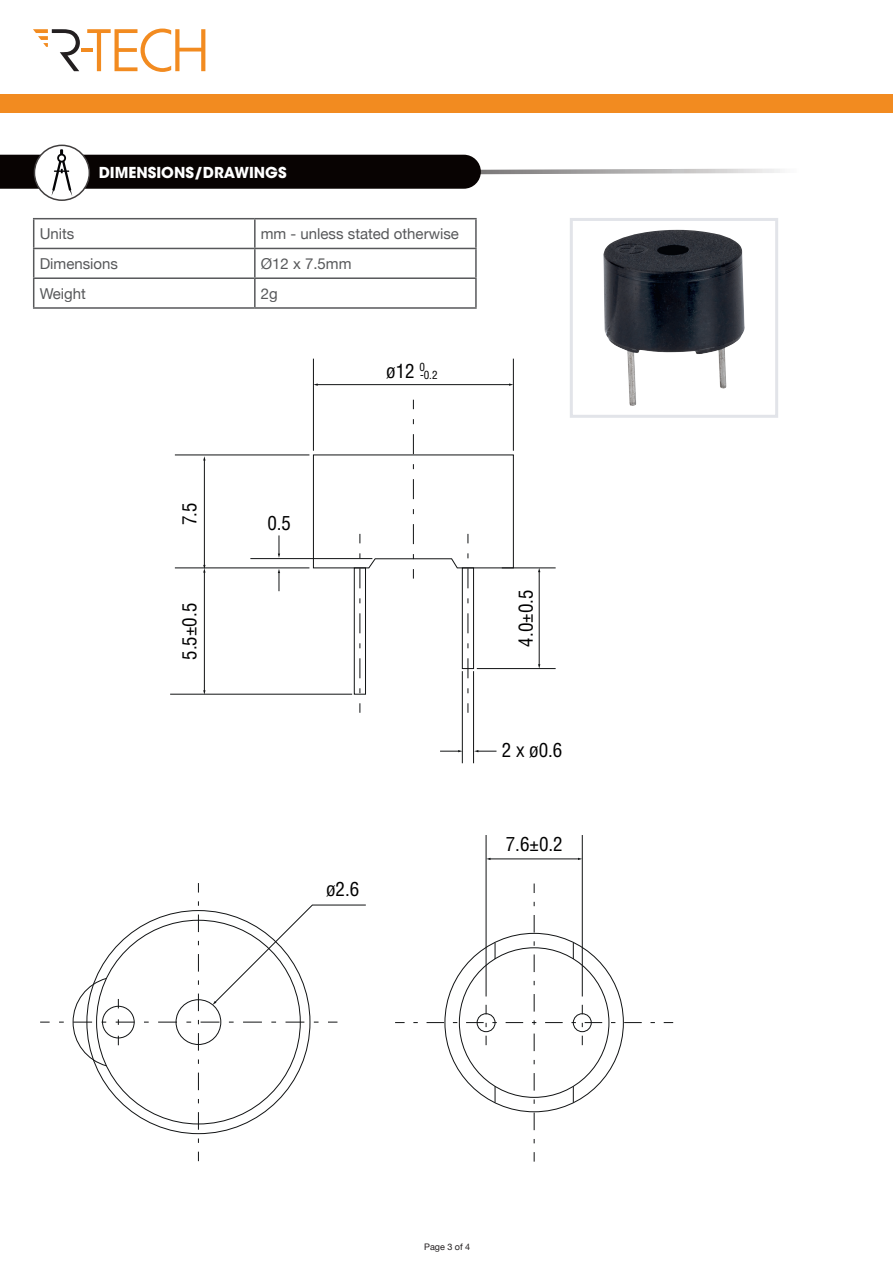
<style>
.page{position:relative;width:893px;height:1263px;background:#fff}
.page>*{position:absolute;margin:0;border:0;box-sizing:border-box;transform-origin:0 0}
.t1{font:condensed 19.05px "Helvetica LT Std";color:#000001}
.t2{font:15px "Helvetica Neue";color:#57585a}
.t3{font:700 15px "ITC Avant Garde Std";color:#fff}
.t4{font:condensed 11.1px "Helvetica LT Std";color:#000001}
.t5{font:9px "Helvetica Neue";color:#231f20}
</style>
<div class="page">
<div style="left:0;top:94px;width:893px;height:18px;background:#f28b20"></div>
<svg style="left:33px;top:29px;width:47px;height:42px"></svg>
<svg style="left:87px;top:29px;width:118px;height:43px"></svg>
<hr style="left:82px;top:48px;width:11px;height:4px;background:#f28b20">
<svg style="left:313px;top:419px;width:201px;height:294px"></svg>
<hr style="left:313px;top:359px;width:1px;height:92px;background:#111314">
<hr style="left:513px;top:359px;width:1px;height:92px;background:#111314">
<hr style="left:462px;top:671px;width:1px;height:92px;background:#111314">
<hr style="left:473px;top:671px;width:1px;height:92px;background:#111314">
<hr style="left:175px;top:455px;width:134px;height:1px;background:#111314">
<hr style="left:175px;top:568px;width:134px;height:1px;background:#111314">
<hr style="left:250px;top:558px;width:122px;height:1px;background:#111314">
<hr style="left:502px;top:568px;width:54px;height:1px;background:#111314">
<hr style="left:477px;top:668px;width:79px;height:1px;background:#111314">
<hr style="left:170px;top:694px;width:182px;height:1px;background:#111314">
<hr style="left:317px;top:384px;width:193px;height:1px;background:#111314">
<svg style="left:474px;top:750px;width:22px;height:2px"></svg>
<svg style="left:440px;top:750px;width:22px;height:2px"></svg>
<hr style="left:490px;top:859px;width:89px;height:1px;background:#111314">
<hr style="left:204px;top:460px;width:1px;height:106px;background:#111314">
<svg style="left:278px;top:535px;width:2px;height:23px"></svg>
<svg style="left:278px;top:569px;width:2px;height:22px"></svg>
<hr style="left:204px;top:572px;width:1px;height:119px;background:#111314">
<svg style="left:203px;top:565px;width:3px;height:8px"></svg>
<svg style="left:203px;top:690px;width:3px;height:5px"></svg>
<hr style="left:539px;top:571px;width:1px;height:94px;background:#111314">
<hr style="left:486px;top:835px;width:1px;height:161px;background:#111314">
<hr style="left:582px;top:835px;width:1px;height:161px;background:#111314">
<svg style="left:40px;top:901px;width:326px;height:260px"></svg>
<svg style="left:395px;top:902px;width:260px;height:259px"></svg>
<svg style="left:34px;top:145px;width:55px;height:55px"></svg>
<svg style="left:0;top:149px;width:780px;height:47px"></svg>
<div style="left:34px;top:145px;width:56px;height:56px;border:2px solid #403d3d;border-radius:50%"></div>
<img style="left:603px;top:230px;width:142px;height:176px">
<div style="left:570px;top:218px;width:208px;height:200px;border:3px solid #e2e4e9"></div>
<hr style="left:33px;top:218px;width:222px;height:1px;background:#57585a">
<hr style="left:255px;top:218px;width:222px;height:1px;background:#57585a">
<hr style="left:254px;top:219px;width:2px;height:29px;background:#57585a">
<hr style="left:475px;top:219px;width:2px;height:29px;background:#57585a">
<hr style="left:254px;top:249px;width:2px;height:28px;background:#57585a">
<hr style="left:475px;top:249px;width:2px;height:28px;background:#57585a">
<svg style="left:33px;top:219px;width:1px;height:88px"></svg>
<hr style="left:254px;top:279px;width:2px;height:28px;background:#57585a">
<hr style="left:475px;top:279px;width:2px;height:28px;background:#57585a">
<hr style="left:33px;top:248px;width:222px;height:1px;background:#57585a">
<hr style="left:255px;top:248px;width:222px;height:1px;background:#57585a">
<hr style="left:33px;top:277px;width:222px;height:2px;background:#57585a">
<hr style="left:255px;top:277px;width:222px;height:2px;background:#57585a">
<hr style="left:33px;top:307px;width:222px;height:2px;background:#57585a">
<hr style="left:255px;top:307px;width:222px;height:2px;background:#57585a">
<p class="t3" style="left:99px;top:162px;width:189px">DIMENSIONS/DRAWINGS</p>
<p class="t2" style="left:40px;top:223px;width:36px">Units</p>
<p class="t2" style="left:261px;top:223px;width:200px">mm - unless stated otherwise</p>
<p class="t2" style="left:40px;top:253px;width:80px">Dimensions</p>
<p class="t2" style="left:261px;top:253px;width:92px">Ø12 x 7.5mm</p>
<p class="t2" style="left:40px;top:282px;width:48px">Weight</p>
<p class="t2" style="left:261px;top:282px;width:18px">2g</p>
<p class="t1" style="left:386px;top:359px;width:40px">ø12 <sup>0</sup></p>
<p class="t4" style="left:420px;top:368px;width:19px">-0.2</p>
<p class="t1" style="left:178px;top:525px;width:23px;rotate:-90deg">7.5</p>
<p class="t1" style="left:267px;top:511px;width:25px">0.5</p>
<p class="t1" style="left:178px;top:660px;width:58px;rotate:-90deg">5.5±0.5</p>
<p class="t1" style="left:326px;top:877px;width:35px">ø2.6</p>
<p class="t1" style="left:514px;top:647px;width:58px;rotate:-90deg">4.0±0.5</p>
<p class="t1" style="left:502px;top:738px;width:62px">2 x ø0.6</p>
<p class="t1" style="left:506px;top:832px;width:58px">7.6±0.2</p>
<p class="t5" style="left:424px;top:1241px;width:48px">Page 3 of 4</p>
</div>
